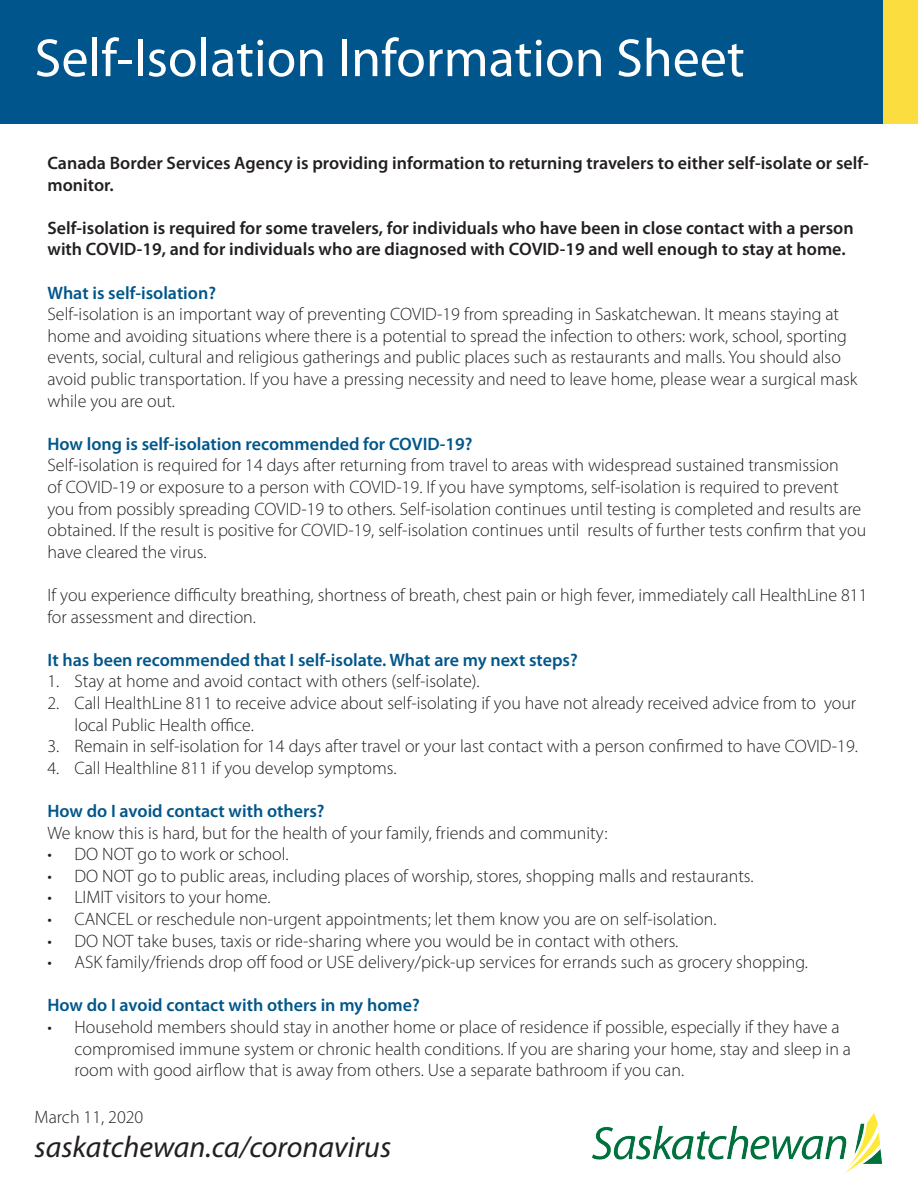
<style>
.page{position:relative;width:918px;height:1188px;background:#fff}
.page>*{position:absolute;margin:0;border:0;box-sizing:border-box;transform-origin:0 0}
.t1{font:54px "Myriad Pro";color:#fff}
.t2{font:italic 30px "Myriad Pro";color:#231f20}
.t3{font:300 18px/21.6px "Myriad Pro";color:#231f20}
.t4{font:600 18px/21.6px "Myriad Pro";color:#231f20}
.t5{font:600 18px "Myriad Pro";color:#00568a}
</style>
<div class="page">
<div style="left:1px;top:0;width:917px;height:123px;background:#00558c"></div>
<div style="left:883px;top:0;width:35px;height:123px;background:#fbdd40"></div>
<img style="left:592px;top:1113px;width:290px;height:61px">
<p class="t1" style="left:35px;top:25px;width:712px">Self-Isolation Information Sheet</p>
<p class="t4" style="left:48px;top:152px;width:823px">Canada Border Services Agency is providing information to returning travelers to either self-isolate or self&shy;monitor.</p>
<p class="t4" style="left:48px;top:217px;width:808px">Self-isolation is required for some travelers, for individuals who have been in close contact with a person with COVID-19, and for individuals who are diagnosed with COVID-19 and well enough to stay at home.</p>
<p class="t5" style="left:48px;top:281px;width:170px">What is self-isolation?</p>
<p class="t3" style="left:48px;top:303px;width:812px">Self-isolation is an important way of preventing COVID-19 from spreading in Saskatchewan. It means staying at home and avoiding situations where there is a potential to spread the infection to others: work, school, sporting events, social, cultural and religious gatherings and public places such as restaurants and malls. You should also avoid public transportation. If you have a pressing necessity and need to leave home, please wear a surgical mask while you are out.</p>
<p class="t5" style="left:48px;top:432px;width:427px">How long is self-isolation recommended for COVID-19?</p>
<p class="t3" style="left:48px;top:454px;width:820px">Self-isolation is required for 14 days after returning from travel to areas with widespread sustained transmission<br>of COVID-19 or exposure to a person with COVID-19. If you have symptoms, self-isolation is required to prevent you from possibly spreading COVID-19 to others. Self-isolation continues until testing is completed and results are obtained. If the result is positive for COVID-19, self-isolation continues until results of further tests confirm that you have cleared the virus.</p>
<p class="t3" style="left:48px;top:584px;width:822px">If you experience difficulty breathing, shortness of breath, chest pain or high fever, immediately call HealthLine 811 for assessment and direction.</p>
<p class="t5" style="left:48px;top:648px;width:532px">It has been recommended that I self-isolate. What are my next steps?</p>
<p class="t3" style="left:48px;top:670px;width:434px">1. Stay at home and avoid contact with others (self-isolate).</p>
<p class="t3" style="left:75px;top:692px;width:783px;text-indent:-27px">2. Call HealthLine 811 to receive advice about self-isolating if you have not already received advice from to your local Public Health office.</p>
<p class="t3" style="left:48px;top:735px;width:812px">3. Remain in self-isolation for 14 days after travel or your last contact with a person confirmed to have COVID-19.</p>
<p class="t3" style="left:48px;top:757px;width:351px">4. Call Healthline 811 if you develop symptoms.</p>
<p class="t5" style="left:48px;top:800px;width:279px">How do I avoid contact with others?</p>
<p class="t3" style="left:48px;top:822px;width:562px">We know this is hard, but for the health of your family, friends and community:</p>
<p class="t3" style="left:48px;top:843px;width:242px">• DO NOT go to work or school.</p>
<p class="t3" style="left:48px;top:865px;width:708px">• DO NOT go to public areas, including places of worship, stores, shopping malls and restaurants.</p>
<p class="t3" style="left:48px;top:886px;width:225px">• LIMIT visitors to your home.</p>
<p class="t3" style="left:48px;top:908px;width:671px">• CANCEL or reschedule non-urgent appointments; let them know you are on self-isolation.</p>
<p class="t3" style="left:48px;top:930px;width:632px">• DO NOT take buses, taxis or ride-sharing where you would be in contact with others.</p>
<p class="t3" style="left:48px;top:951px;width:762px">• ASK family/friends drop off food or USE delivery/pick-up services for errands such as grocery shopping.</p>
<p class="t5" style="left:48px;top:994px;width:374px">How do I avoid contact with others in my home?</p>
<p class="t3" style="left:75px;top:1016px;width:778px;text-indent:-27px">• Household members should stay in another home or place of residence if possible, especially if they have a compromised immune system or chronic health conditions. If you are sharing your home, stay and sleep in a room with good airflow that is away from others. Use a separate bathroom if you can.</p>
<p class="t3" style="left:35px;top:1106px;width:110px">March 11, 2020</p>
<p class="t2" style="left:35px;top:1129px;width:358px">saskatchewan.ca/coronavirus</p>
</div>
